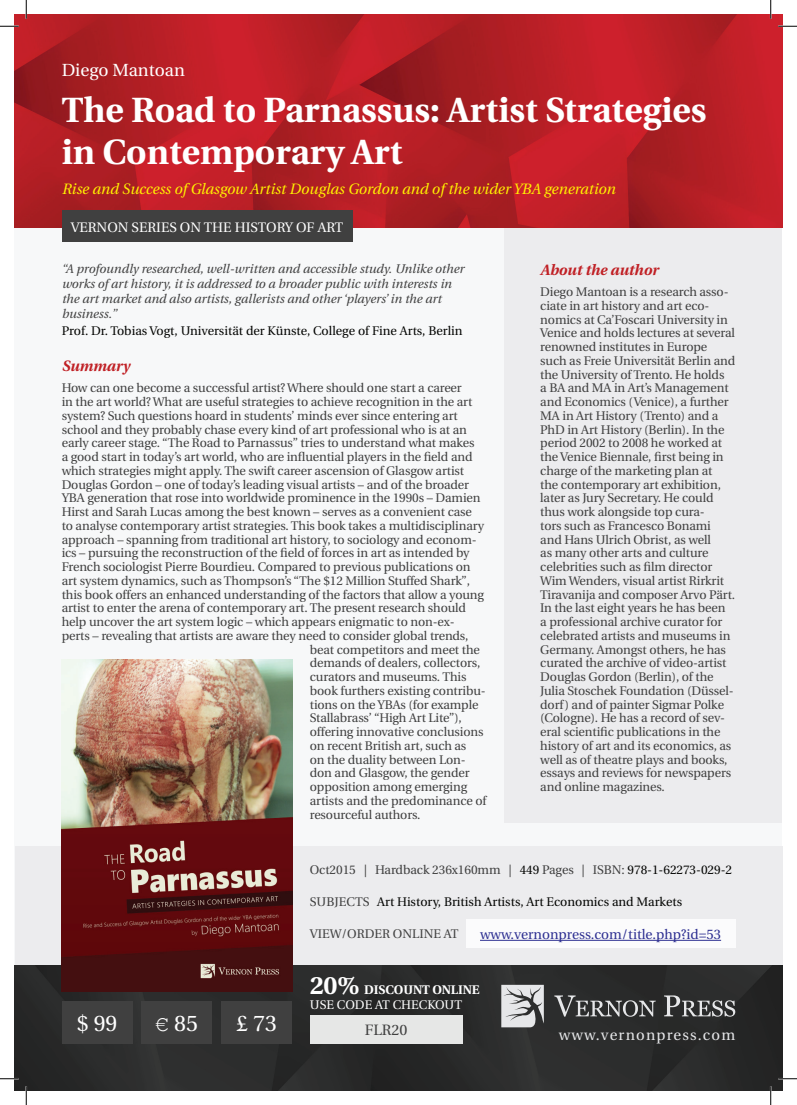
<style>
.page{position:relative;width:797px;height:1105px;background:#fff}
.page>*{position:absolute;margin:0;border:0;box-sizing:border-box;transform-origin:0 0}
.t1{font:700 35px/42px "Utopia";color:#fff}
.t2{font:22.5px "Utopia";color:#fff}
.t3{font:17.5px "Utopia";color:#fff}
.t4{font:italic 15px "Utopia";color:#fff101}
.t5{font:italic 700 15px "Utopia";color:#c02025}
.t6{font:15px "Utopia";letter-spacing:.08em;color:#e6e7e9}
.t7{font:15px "Utopia";color:#404040}
.t8{font:13.75px "Utopia";color:#2e3092}
.t9{font:13.75px "Utopia";color:#fff}
.t10{font:12.5px/13.8px "Utopia";letter-spacing:-.01em;color:#404040}
.t11{font:italic 12.5px/15px "Utopia";color:#404040}
.t12{font:12.5px "Utopia";color:#040503}
.t13{font:12.5px/15px "Utopia";color:#fff}
.s1{color:#040503}
.s2{font-weight:700;font-size:25px}
.s3{font-weight:700}
.s4{font-family:"Courier New"}
</style>
<div class="page">
<div style="left:15px;top:15px;width:767px;height:1075px;background:#f7f8f9"></div>
<div style="left:505px;top:221px;width:277px;height:18px;background:#ececee"></div>
<img style="left:15px;top:15px;width:767px;height:213px">
<img style="left:15px;top:965px;width:767px;height:125px">
<svg style="left:554px;top:995px;width:101px;height:22px;background:#575858"></svg>
<svg style="left:664px;top:995px;width:71px;height:22px;background:#5f6060"></svg>
<svg style="left:501px;top:985px;width:43px;height:42px;background:#bcbdbe"></svg>
<div style="left:15px;top:847px;width:767px;height:118px;background:#ececee"></div>
<div style="left:505px;top:235px;width:277px;height:588px;background:#ececee"></div>
<div style="left:62px;top:1001px;width:71px;height:42px;background:#404040"></div>
<div style="left:141px;top:1001px;width:71px;height:42px;background:#404040"></div>
<div style="left:221px;top:1001px;width:71px;height:42px;background:#404040"></div>
<div style="left:310px;top:1015px;width:152px;height:28px;background:#e6e7e6"></div>
<div style="left:466px;top:919px;width:269px;height:29px;background:#fbfbfc"></div>
<hr style="left:480px;top:940px;width:241px;height:1px;background:#2e3092">
<div style="left:62px;top:211px;width:290px;height:31px;background:#404040"></div>
<img style="left:62px;top:659px;width:230px;height:333px">
<svg style="left:0;top:25px;width:19px;height:2px"></svg>
<svg style="left:778px;top:25px;width:19px;height:2px"></svg>
<svg style="left:0;top:1078px;width:19px;height:1px"></svg>
<svg style="left:778px;top:1078px;width:19px;height:1px"></svg>
<svg style="left:25px;top:0;width:2px;height:19px"></svg>
<svg style="left:25px;top:1086px;width:2px;height:19px"></svg>
<svg style="left:770px;top:0;width:1px;height:19px"></svg>
<svg style="left:770px;top:1086px;width:1px;height:19px"></svg>
<h3 class="t3" style="left:62px;top:60px;width:125px">Diego Mantoan</h3>
<h1 class="t1" style="left:62px;top:89px;width:646px">The Road to Parnassus: Artist Strategies in Contemporary Art</h1>
<p class="t4" style="left:62px;top:181px;width:555px">Rise and Success of Glasgow Artist Douglas Gordon and of the wider YBA generation</p>
<p class="t9" style="left:71px;top:220px;width:274px">VERNON SERIES ON THE HISTORY OF ART</p>
<p class="t11" style="left:62px;top:261px;width:404px">“A profoundly researched, well-written and accessible study. Unlike other works of art history, it is addressed to a broader public with interests in the art market and also artists, gallerists and other ‘players’ in the art business.”</p>
<p class="t12" style="left:62px;top:324px;width:402px">Prof. Dr. Tobias Vogt, Universität der Künste, College of Fine Arts, Berlin</p>
<p class="t5" style="left:62px;top:358px;width:70px">Summary</p>
<p class="t10" style="left:62px;top:381px;width:401px">How can one become a successful artist? Where should one start a career</p>
<p class="t10" style="left:62px;top:395px;width:412px">in the art world? What are useful strategies to achieve recognition in the art</p>
<p class="t10" style="left:62px;top:409px;width:397px">system? Such questions hoard in students’ minds ever since entering art</p>
<p class="t10" style="left:62px;top:423px;width:407px">school and they probably chase every kind of art professional who is at an</p>
<p class="t10" style="left:62px;top:436px;width:414px">early career stage. “The Road to Parnassus” tries to understand what makes</p>
<p class="t10" style="left:62px;top:450px;width:412px">a good start in today’s art world, who are influential players in the field and</p>
<p class="t10" style="left:62px;top:464px;width:404px">which strategies might apply. The swift career ascension of Glasgow artist</p>
<p class="t10" style="left:62px;top:478px;width:409px">Douglas Gordon – one of today’s leading visual artists – and of the broader</p>
<p class="t10" style="left:62px;top:491px;width:420px">YBA generation that rose into worldwide prominence in the 1990s – Damien</p>
<p class="t10" style="left:62px;top:505px;width:412px">Hirst and Sarah Lucas among the best known – serves as a convenient case</p>
<p class="t10" style="left:62px;top:519px;width:424px">to analyse contemporary artist strategies. This book takes a multidisciplinary</p>
<p class="t10" style="left:62px;top:533px;width:416px">approach – spanning from traditional art history, to sociology and econom-</p>
<p class="t10" style="left:62px;top:546px;width:409px">ics – pursuing the reconstruction of the field of forces in art as intended by</p>
<p class="t10" style="left:62px;top:560px;width:410px">French sociologist Pierre Bourdieu. Compared to previous publications on</p>
<p class="t10" style="left:62px;top:574px;width:410px">art system dynamics, such as Thompson’s “The $12 Million Stuffed Shark”,</p>
<p class="t10" style="left:62px;top:588px;width:424px">this book offers an enhanced understanding of the factors that allow a young</p>
<p class="t10" style="left:62px;top:601px;width:406px">artist to enter the arena of contemporary art. The present research should</p>
<p class="t10" style="left:62px;top:615px;width:394px">help uncover the art system logic – which appears enigmatic to non-ex-</p>
<p class="t10" style="left:62px;top:629px;width:408px">perts – revealing that artists are aware they need to consider global trends,</p>
<p class="t10" style="left:310px;top:643px;width:171px">beat competitors and meet the</p>
<p class="t10" style="left:310px;top:656px;width:172px">demands of dealers, collectors,</p>
<p class="t10" style="left:310px;top:670px;width:158px">curators and museums. This</p>
<p class="t10" style="left:310px;top:684px;width:177px">book furthers existing contribu-</p>
<p class="t10" style="left:310px;top:698px;width:170px">tions on the YBAs (for example</p>
<p class="t10" style="left:310px;top:711px;width:154px">Stallabrass’ “High Art Lite”),</p>
<p class="t10" style="left:310px;top:725px;width:175px">offering innovative conclusions</p>
<p class="t10" style="left:310px;top:739px;width:158px">on recent British art, such as</p>
<p class="t10" style="left:310px;top:753px;width:157px">on the duality between Lon-</p>
<p class="t10" style="left:310px;top:766px;width:161px">don and Glasgow, the gender</p>
<p class="t10" style="left:310px;top:780px;width:159px">opposition among emerging</p>
<p class="t10" style="left:310px;top:794px;width:178px">artists and the predominance of</p>
<p class="t10" style="left:310px;top:808px;width:112px">resourceful authors.</p>
<p class="t5" style="left:540px;top:261px;width:120px">About the author</p>
<p class="t10" style="left:540px;top:285px;width:196px">Diego Mantoan is a research asso&shy;ciate in art history and art eco&shy;nomics at Ca’Foscari University in Venice and holds lectures at several renowned institutes in Europe such as Freie Universität Berlin and the University of Trento. He holds<br>a BA and MA in Art’s Management and Economics (Venice), a further MA in Art History (Trento) and a PhD in Art History (Berlin). In the period 2002 to 2008 he worked at the Venice Biennale, first being in charge of the marketing plan at<br>the contemporary art exhibition, later as Jury Secretary. He could thus work alongside top cura-<br>tors such as Francesco Bonami and Hans Ulrich Obrist, as well<br>as many other arts and culture celebrities such as film director Wim Wenders, visual artist Rirkrit Tiravanija and composer Arvo Pärt.<br>In the last eight years he has been<br>a professional archive curator for celebrated artists and museums in Germany. Amongst others, he has curated the archive of video-artist Douglas Gordon (Berlin), of the Julia Stoschek Foundation (Düssel&shy;dorf) and of painter Sigmar Polke (Cologne). He has a record of sev&shy;eral scientific publications in the history of art and its economics, as well as of theatre plays and books, essays and reviews for newspapers and online magazines.</p>
<p class="t10" style="left:310px;top:863px;width:424px">Oct2015 | Hardback 236x160mm | <span class="s1">449</span> Pages | ISBN: <span class="s1">978-1-62273-029-2</span></p>
<p class="t12" style="left:377px;top:895px;width:306px">Art History, British Artists, Art Economics and Markets</p>
<p class="t10" style="left:310px;top:895px;width:61px">SUBJECTS</p>
<p class="t8" style="left:480px;top:927px;width:242px">www.vernonpress.com/title.php?id=53</p>
<p class="t10" style="left:310px;top:927px;width:150px">VIEW/ORDER ONLINE AT</p>
<p class="t13" style="left:310px;top:983px;width:171px"><span class="s2">20%</span> <span class="s3">DISCOUNT ONLINE<br></span>USE CODE AT CHECKOUT</p>
<h2 class="t2" style="left:77px;top:1011px;width:42px">$ 99</h2>
<h2 class="t2" style="left:156px;top:1011px;width:44px"><span class="s4">€</span> 85</h2>
<h2 class="t2" style="left:236px;top:1011px;width:42px">£ 73</h2>
<p class="t7" style="left:365px;top:1022px;width:44px">FLR20</p>
<p class="t6" style="left:559px;top:1026px;width:178px">www.vernonpress.com</p>
</div>
